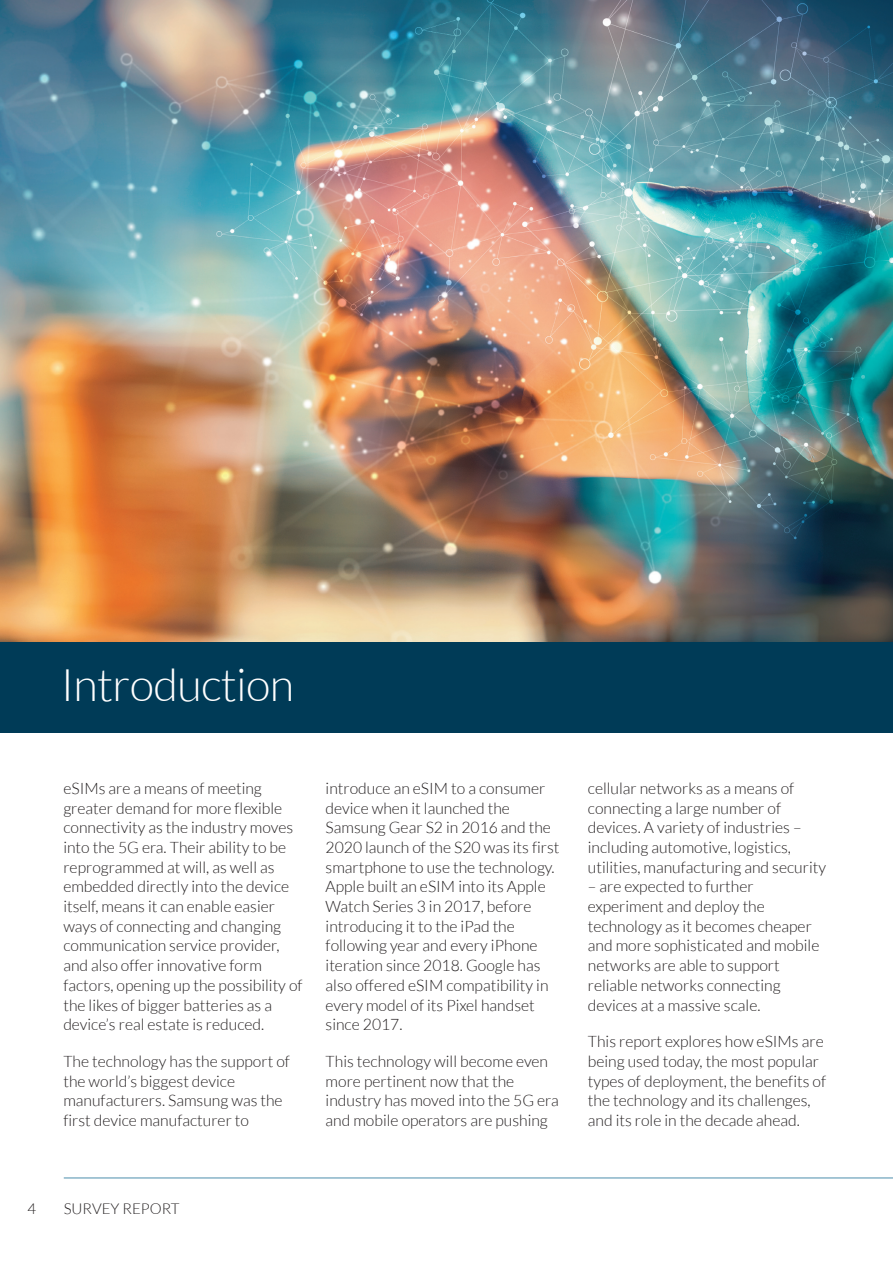
<style>
.page{position:relative;width:893px;height:1263px;background:#fff}
.page>*{position:absolute;margin:0;border:0;box-sizing:border-box;transform-origin:0 0}
.t1{font:300 45px "Lato";letter-spacing:-.015em;color:#fff}
.t2{font:300 15.75px/19.6px "Lato";color:#231f20}
.t3{font:300 15px "Lato";color:#231f20}
</style>
<div class="page">
<img style="left:0;top:0;width:893px;height:642px">
<hr style="left:64px;top:1177px;width:829px;height:2px;background:#88b4c8">
<div style="left:0;top:642px;width:893px;height:90px;background:#003b57"></div>
<p class="t1" style="left:61px;top:657px;width:235px">Introduction</p>
<p class="t2" style="left:63px;top:778px;width:241px">eSIMs are a means of meeting greater demand for more flexible connectivity as the industry moves into the 5G era. Their ability to be reprogrammed at will, as well as embedded directly into the device itself, means it can enable easier ways of connecting and changing communication service provider, and also offer innovative form factors, opening up the possibility of the likes of bigger batteries as a device’s real estate is reduced.</p>
<p class="t2" style="left:63px;top:1051px;width:228px">The technology has the support of the world’s biggest device manufacturers. Samsung was the first device manufacturer to</p>
<p class="t2" style="left:326px;top:778px;width:235px">introduce an eSIM to a consumer device when it launched the<br>Samsung Gear S2 in 2016 and the<br>2020 launch of the S20 was its first smartphone to use the technology.<br>Apple built an eSIM into its Apple<br>Watch Series 3 in 2017, before introducing it to the iPad the following year and every iPhone iteration since 2018. Google has also offered eSIM compatibility in every model of its Pixel handset since 2017.</p>
<p class="t2" style="left:326px;top:1051px;width:235px">This technology will become even more pertinent now that the industry has moved into the 5G era and mobile operators are pushing</p>
<p class="t2" style="left:588px;top:778px;width:240px">cellular networks as a means of connecting a large number of devices. A variety of industries – including automotive, logistics, utilities, manufacturing and security</p>
<p class="t2" style="left:588px;top:876px;width:233px">– are expected to further experiment and deploy the technology as it becomes cheaper and more sophisticated and mobile networks are able to support reliable networks connecting devices at a massive scale.</p>
<p class="t2" style="left:588px;top:1031px;width:240px">This report explores how eSIMs are being used today, the most popular types of deployment, the benefits of the technology and its challenges, and its role in the decade ahead.</p>
<p class="t3" style="left:28px;top:1199px;width:10px">4</p>
<p class="t3" style="left:64px;top:1199px;width:117px">SURVEY REPORT</p>
</div>
